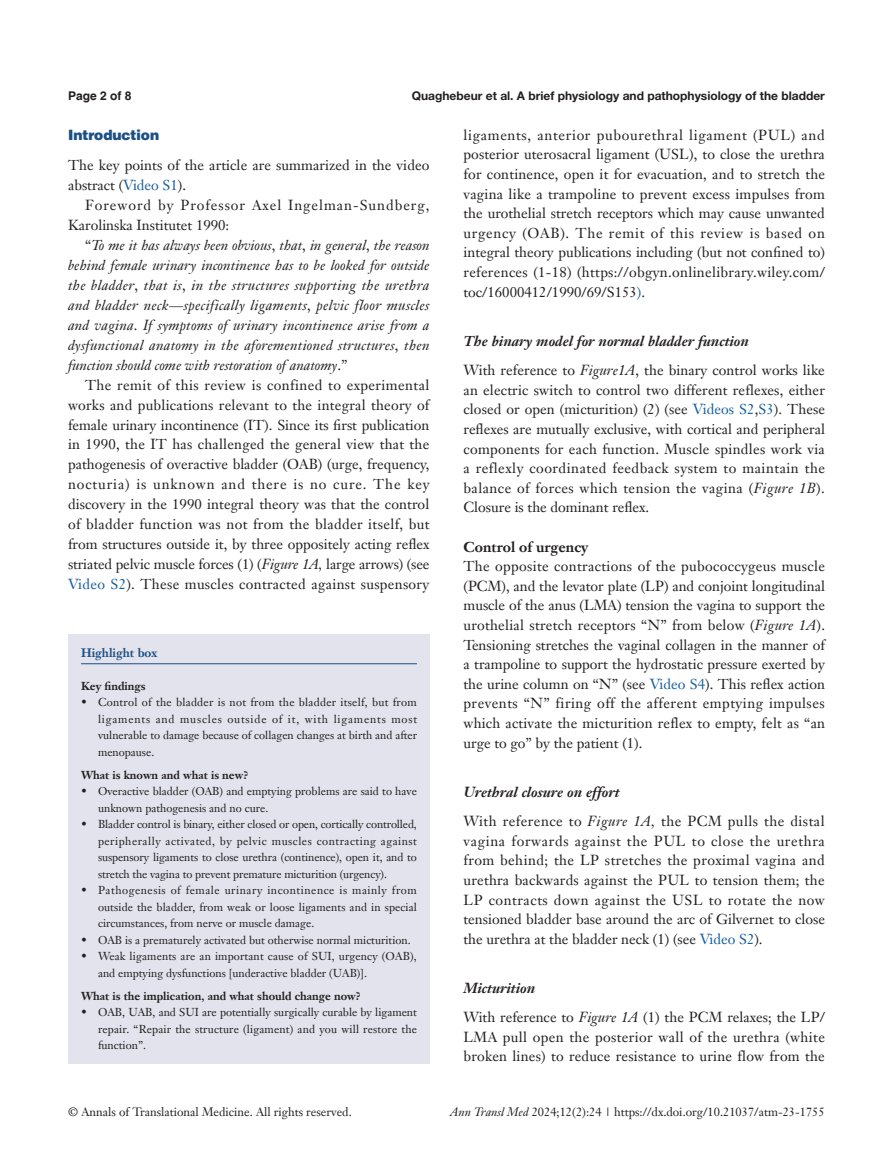
<style>
.page{position:relative;width:893px;height:1170px;background:#fff}
.page>*{position:absolute;margin:0;border:0;box-sizing:border-box;transform-origin:0 0}
.t1{font:14.25px/19.6px "Janson Text LT";letter-spacing:.01em;color:#231f20;text-align:justify}
.t2{font:italic 14.25px/20px "Janson Text LT";color:#231f20;text-align:justify}
.t3{font:14.25px/29.4px "Janson Text LT";letter-spacing:.035em;color:#231f20}
.t4{font:14.25px/20px "Janson Text LT";letter-spacing:.07em;color:#231f20}
.t5{font:700 14.25px "Janson Text LT";color:#231f20}
.t6{font:900 14.25px "Helvetica";color:#1c5085}
.t7{font:12px "Janson Text LT";color:#231f20}
.t8{font:700 12px "Helvetica Neue LT Pro";color:#231f20}
.t9{font:700 12px "Janson Text LT";color:#1c5085}
.t10{font:700 12px "Helvetica";color:#231f20}
.t11{font:11.25px/16.5px "Janson Text LT";color:#231f20;text-align:justify}
.t12{font:700 11.25px "Janson Text LT";color:#231f20}
.s1{color:#175d9e}
.s2{font-style:normal}
.s3{font-style:italic}
.s4{font-weight:700;font-style:italic}
</style>
<div class="page">
<div style="left:68px;top:634px;width:362px;height:429px;background:#e2e3ec"></div>
<hr style="left:81px;top:663px;width:336px;height:1px;background:#1c5085">
<p class="t10" style="left:68px;top:88px;width:65px">Page 2 of 8</p>
<p class="t8" style="left:412px;top:88px;width:415px">Quaghebeur et al. A brief physiology and pathophysiology of the bladder</p>
<p class="t6" style="left:68px;top:126px;width:93px">Introduction</p>
<p class="t1" style="left:68px;top:155px;width:363px">The key points of the article are summarized in the video abstract (<span class="s1">Video S1</span>).</p>
<p class="t4" style="left:68px;top:195px;width:363px;text-indent:17px">Foreword by Professor Axel Ingelman-Sundberg,<br>Karolinska Institutet 1990:</p>
<p class="t2" style="left:68px;top:235px;width:363px;text-indent:17px"><span class="s2">“</span>To me it has always been obvious<span class="s2">,</span> that<span class="s2">,</span> in general<span class="s2">,</span> the reason behind female urinary incontinence has to be looked for outside the bladder<span class="s2">,</span> that is<span class="s2">,</span> in the structures supporting the urethra and bladder neck<span class="s2">—</span>specifically ligaments<span class="s2">,</span> pelvic floor muscles and vagina<span class="s2">.</span> If symptoms of urinary incontinence arise from a dysfunctional anatomy in the aforementioned structures<span class="s2">,</span> then function should come with restoration of anatomy<span class="s2">.”</span></p>
<p class="t1" style="left:68px;top:374px;width:363px;text-indent:17px">The remit of this review is confined to experimental works and publications relevant to the integral theory of female urinary incontinence (IT). Since its first publication in 1990, the IT has challenged the general view that the pathogenesis of overactive bladder (OAB) (urge, frequency, nocturia) is unknown and there is no cure. The key discovery in the 1990 integral theory was that the control of bladder function was not from the bladder itself, but from structures outside it, by three oppositely acting reflex striated pelvic muscle forces (1) (<span class="s3">Figure 1A,</span> large arrows) (see <span class="s1">Video S2</span>). These muscles contracted against suspensory</p>
<p class="t9" style="left:81px;top:645px;width:78px">Highlight box</p>
<p class="t12" style="left:81px;top:678px;width:66px">Key findings</p>
<p class="t11" style="left:98px;top:694px;width:321px;text-indent:-17px">• Control of the bladder is not from the bladder itself, but from ligaments and muscles outside of it, with ligaments most vulnerable to damage because of collagen changes at birth and after menopause.</p>
<p class="t12" style="left:81px;top:767px;width:169px">What is known and what is new?</p>
<p class="t11" style="left:98px;top:783px;width:320px;text-indent:-17px">• Overactive bladder (OAB) and emptying problems are said to have unknown pathogenesis and no cure.</p>
<p class="t11" style="left:98px;top:816px;width:320px;text-indent:-17px">• Bladder control is binary, either closed or open, cortically controlled, peripherally activated, by pelvic muscles contracting against suspensory ligaments to close urethra (continence), open it, and to stretch the vagina to prevent premature micturition (urgency).</p>
<p class="t11" style="left:98px;top:882px;width:320px;text-indent:-17px">• Pathogenesis of female urinary incontinence is mainly from outside the bladder, from weak or loose ligaments and in special circumstances, from nerve or muscle damage.</p>
<p class="t11" style="left:81px;top:931px;width:331px">• OAB is a prematurely activated but otherwise normal micturition.</p>
<p class="t11" style="left:98px;top:948px;width:320px;text-indent:-17px">• Weak ligaments are an important cause of SUI, urgency (OAB), and emptying dysfunctions [underactive bladder (UAB)].</p>
<p class="t12" style="left:81px;top:988px;width:281px">What is the implication, and what should change now?</p>
<p class="t11" style="left:98px;top:1003px;width:321px;text-indent:-17px">• OAB, UAB, and SUI are potentially surgically curable by ligament repair. “Repair the structure (ligament) and you will restore the function”.</p>
<p class="t1" style="left:463px;top:125px;width:363px">ligaments, anterior pubourethral ligament (PUL) and posterior uterosacral ligament (USL), to close the urethra for continence, open it for evacuation, and to stretch the vagina like a trampoline to prevent excess impulses from the urothelial stretch receptors which may cause unwanted urgency (OAB). The remit of this review is based on integral theory publications including (but not confined to) references (1-18) (https://obgyn.onlinelibrary.wiley.com/ toc/16000412/1990/69/S153<span class="s1">)</span>.</p>
<p class="t1" style="left:463px;top:326px;width:363px;line-height:29.4px"><span class="s4">The binary model for normal bladder function<br></span>With reference to <span class="s3">Figure1A</span>, the binary control works like</p>
<p class="t1" style="left:463px;top:380px;width:363px">an electric switch to control two different reflexes, either closed or open (micturition) (2) (see <span class="s1">Videos S2</span>,<span class="s1">S3</span>). These reflexes are mutually exclusive, with cortical and peripheral components for each function. Muscle spindles work via a reflexly coordinated feedback system to maintain the balance of forces which tension the vagina (<span class="s3">Figure 1B</span>).<br>Closure is the dominant reflex.</p>
<p class="t5" style="left:463px;top:537px;width:126px">Control of urgency</p>
<p class="t1" style="left:463px;top:556px;width:363px">The opposite contractions of the pubococcygeus muscle (PCM), and the levator plate (LP) and conjoint longitudinal muscle of the anus (LMA) tension the vagina to support the urothelial stretch receptors “N” from below (<span class="s3">Figure 1A</span>).<br>Tensioning stretches the vaginal collagen in the manner of a trampoline to support the hydrostatic pressure exerted by the urine column on “N” (see <span class="s1">Video S4</span>). This reflex action prevents “N” firing off the afferent emptying impulses which activate the micturition reflex to empty, felt as “an urge to go” by the patient (1).</p>
<p class="t3" style="left:463px;top:776px;width:363px"><span class="s4">Urethral closure on effort<br></span>With reference to <span class="s3">Figure 1A,</span> the PCM pulls the distal</p>
<p class="t1" style="left:463px;top:830px;width:363px">vagina forwards against the PUL to close the urethra from behind; the LP stretches the proximal vagina and urethra backwards against the PUL to tension them; the LP contracts down against the USL to rotate the now tensioned bladder base around the arc of Gilvernet to close the urethra at the bladder neck (1) (see <span class="s1">Video S2</span>).</p>
<p class="t1" style="left:463px;top:972px;width:363px;line-height:29.4px"><span class="s4">Micturition<br></span>With reference to <span class="s3">Figure 1A</span> (1) the PCM relaxes; the LP/</p>
<p class="t1" style="left:463px;top:1026px;width:363px">LMA pull open the posterior wall of the urethra (white broken lines) to reduce resistance to urine flow from the</p>
<p class="t7" style="left:68px;top:1104px;width:285px">© Annals of Translational Medicine. All rights reserved.</p>
<p class="t7" style="left:450px;top:1104px;width:376px"><span class="s3">Ann Transl Med</span> 2024;12(2):24 | https://dx.doi.org/10.21037/atm-23-1755</p>
</div>
